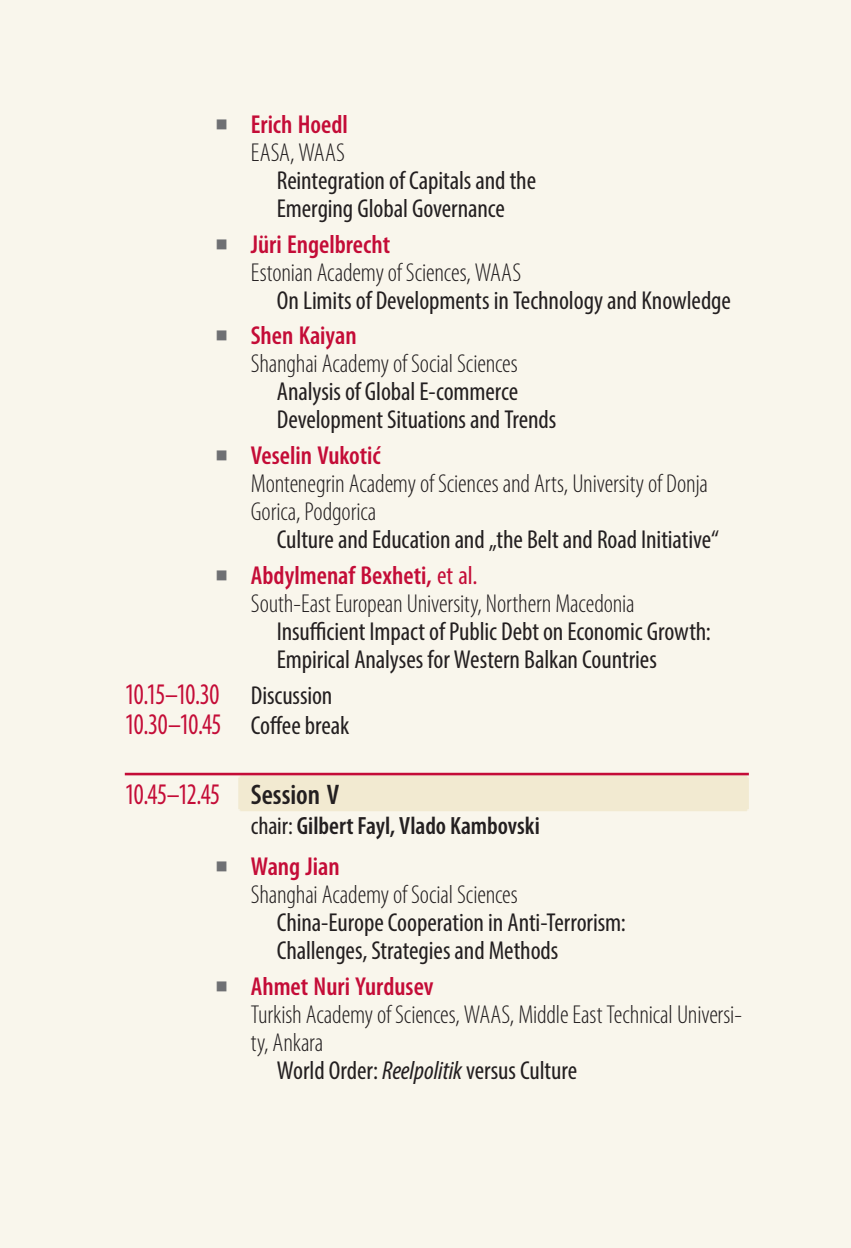
<style>
.page{position:relative;width:851px;height:1248px;background:#fff}
.page>*{position:absolute;margin:0;border:0;box-sizing:border-box;transform-origin:0 0}
.t1{font:condensed 30px/30px "Myriad Pro";letter-spacing:-.03em;color:#c40c37;scale:.86 1}
.t2{font:condensed 26px/28px "Myriad Pro";letter-spacing:-.005em;color:#231f20}
.t3{font:300 condensed 26px/28px "Myriad Pro";letter-spacing:-.01em;color:#231f20}
.t4{font:600 condensed 26px/28px "Myriad Pro";color:#c40c37;text-align:right}
.t5{font:600 condensed 25px "Myriad Pro";color:#231f20}
.s1{font-family:"Minion Pro";font-weight:700;font-stretch:normal;font-size:34px;color:#6f7073}
.s2{font-weight:300;color:#231f20}
.s3{font-weight:600;color:#c40c37}
.s4{font-weight:400;color:#c40c37}
.s5{font-size:26px;color:#231f20}
.s6{font-weight:600;font-size:28.4px;color:#231f20}
.s7{font-weight:400}
.s8{font-style:italic}
</style>
<div class="page">
<div style="left:0;top:0;width:850px;height:1247px;background:#f9f6ec"></div>
<div style="left:238px;top:775px;width:510px;height:36px;background:#f2ead1"></div>
<hr style="left:125px;top:772px;width:623px;height:3px;background:#c40c37">
<p class="t4" style="left:215px;top:110px;width:135px"><span class="s1">■</span> Erich Hoedl<br><span class="s2">EASA, WAAS</span></p>
<p class="t2" style="left:277px;top:166px;width:261px">Reintegration of Capitals and the<br>Emerging Global Governance</p>
<p class="t3" style="left:251px;top:230px;width:272px;text-indent:-36px"><span class="s1">■</span> <span class="s3">Jüri Engelbrecht<br></span>Estonian Academy of Sciences, WAAS</p>
<p class="t2" style="left:277px;top:286px;width:455px">On Limits of Developments in Technology and Knowledge</p>
<p class="t3" style="left:251px;top:322px;width:268px;text-indent:-36px"><span class="s1">■</span> <span class="s3">Shen Kaiyan<br></span>Shanghai Academy of Social Sciences</p>
<p class="t2" style="left:277px;top:377px;width:281px">Analysis of Global E-commerce<br>Development Situations and Trends</p>
<p class="t3" style="left:251px;top:441px;width:458px;text-indent:-36px"><span class="s1">■</span> <span class="s3">Veselin Vukotić<br></span>Montenegrin Academy of Sciences and Arts, University of Donja<br>Gorica, Podgorica</p>
<p class="t2" style="left:277px;top:525px;width:444px">Culture and Education and „the Belt and Road Initiative“</p>
<p class="t3" style="left:251px;top:561px;width:385px;text-indent:-36px"><span class="s1">■</span> <span class="s3">Abdylmenaf Bexheti,</span> <span class="s4">et al.<br></span>South-East European University, Northern Macedonia</p>
<p class="t2" style="left:277px;top:617px;width:435px">Insufficient Impact of Public Debt on Economic Growth:<br>Empirical Analyses for Western Balkan Countries</p>
<p class="t1" style="left:125px;top:678px;width:262px">10.15–10.30 <span class="s5">Discussion<br></span>10.30–10.45 <span class="s5">Coffee break</span></p>
<p class="t1" style="left:125px;top:778px;width:251px">10.45–12.45 <span class="s6">Session V</span></p>
<p class="t5" style="left:251px;top:810px;width:290px"><span class="s7">chair:</span> Gilbert Fayl, Vlado Kambovski</p>
<p class="t3" style="left:251px;top:852px;width:268px;text-indent:-36px"><span class="s1">■</span> <span class="s3">Wang Jian<br></span>Shanghai Academy of Social Sciences</p>
<p class="t2" style="left:277px;top:908px;width:350px">China-Europe Cooperation in Anti-Terrorism:<br>Challenges, Strategies and Methods</p>
<p class="t4" style="left:215px;top:971px;width:220px"><span class="s1">■</span> Ahmet Nuri Yurdusev</p>
<p class="t3" style="left:251px;top:1000px;width:492px">Turkish Academy of Sciences, WAAS, Middle East Technical Universi-</p>
<p class="t3" style="left:251px;top:1028px;width:74px">ty, Ankara</p>
<p class="t2" style="left:277px;top:1055px;width:302px">World Order: <span class="s8">Reelpolitik</span> versus Culture</p>
</div>
